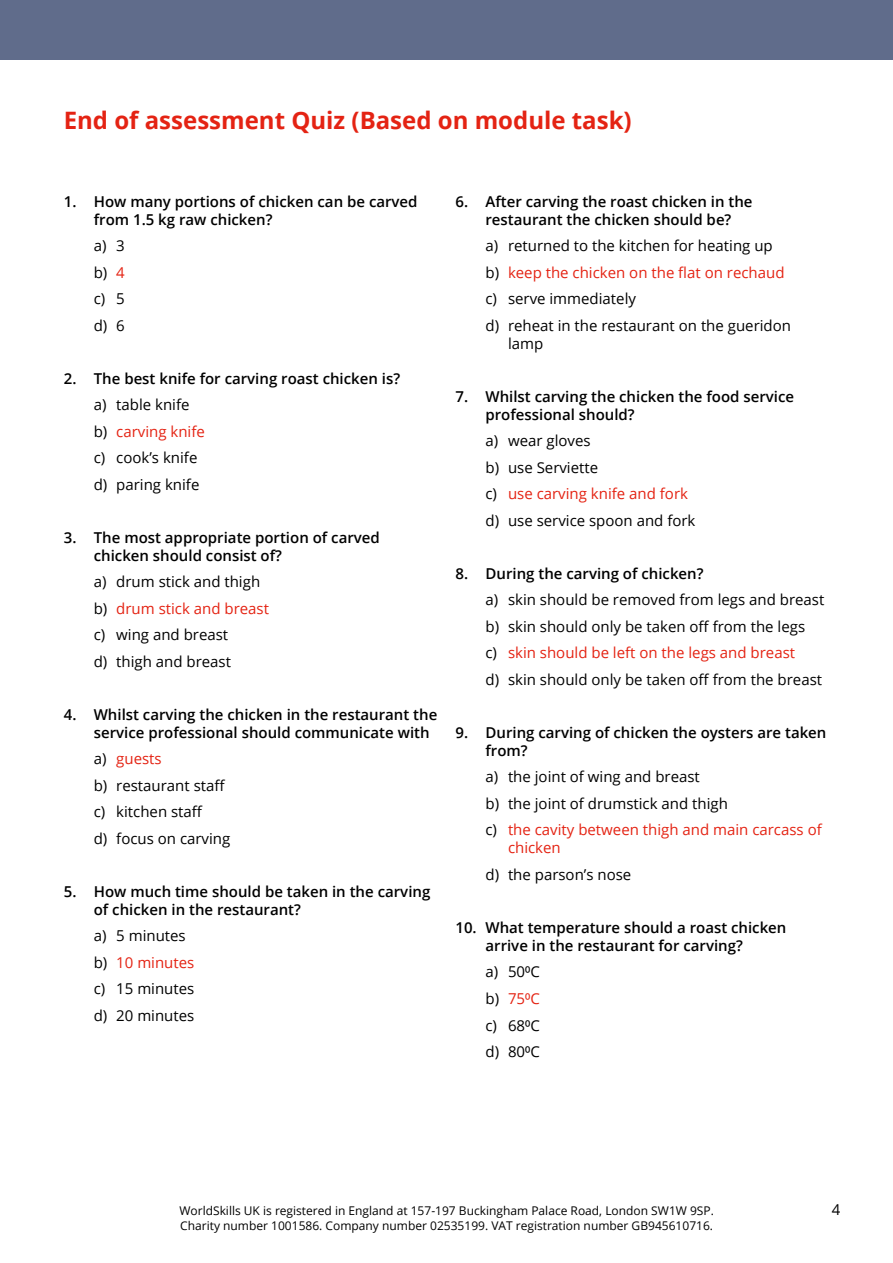
<style>
.page{position:relative;width:893px;height:1263px;background:#fff}
.page>*{position:absolute;margin:0;border:0;box-sizing:border-box;transform-origin:0 0}
.t1{font:700 24px "Open Sans";color:#e42313}
.t2{font:15px/26.5px "Open Sans";color:#000}
.t3{font:600 15px/18px "Open Sans";color:#000}
.t4{font:15px "Open Sans";color:#e42313}
.t5{font:12px "Open Sans";color:#000}
.s1{color:#e42313}
</style>
<div class="page">
<div style="left:0;top:0;width:893px;height:60px;background:#606c8b"></div>
<h1 class="t1" style="left:64px;top:103px;width:569px">End of assessment Quiz (Based on module task)</h1>
<p class="t3" style="left:94px;top:192px;width:325px;text-indent:-30px">1. How many portions of chicken can be carved from 1.5 kg raw chicken?</p>
<p class="t2" style="left:94px;top:232px;width:33px;text-align:justify">a) 3 b) <span class="s1">4 </span>c) 5 d) 6</p>
<p class="t3" style="left:64px;top:369px;width:338px">2. The best knife for carving roast chicken is?</p>
<p class="t2" style="left:94px;top:391px;width:113px">a) table knife b) <span class="s1">carving knife </span>c) cook’s knife d) paring knife</p>
<p class="t3" style="left:94px;top:528px;width:288px;text-indent:-30px">3. The most appropriate portion of carved chicken should consist of?</p>
<p class="t2" style="left:94px;top:568px;width:177px">a) drum stick and thigh b) <span class="s1">drum stick and breast </span>c) wing and breast<br>d) thigh and breast</p>
<p class="t3" style="left:94px;top:705px;width:345px;text-indent:-30px">4. Whilst carving the chicken in the restaurant the service professional should communicate with</p>
<p class="t2" style="left:94px;top:745px;width:138px">a) <span class="s1">guests<br></span>b) restaurant staff c) kitchen staff<br>d) focus on carving</p>
<p class="t3" style="left:94px;top:882px;width:338px;text-indent:-30px">5. How much time should be taken in the carving of chicken in the restaurant?</p>
<p class="t2" style="left:94px;top:922px;width:102px">a) 5 minutes b) <span class="s1">10 minutes </span>c) 15 minutes d) 20 minutes</p>
<p class="t3" style="left:455px;top:192px;width:299px;text-align:center">6. After carving the roast chicken in the restaurant the chicken should be?</p>
<p class="t2" style="left:485px;top:232px;width:307px">a) returned to the kitchen for heating up<br>b) <span class="s1">keep the chicken on the flat on rechaud </span>c) serve immediately<br>d) reheat in the restaurant on the gueridon</p>
<p class="t2" style="left:508px;top:330px;width:37px">lamp</p>
<p class="t3" style="left:485px;top:387px;width:310px;text-indent:-30px">7. Whilst carving the chicken the food service professional should?</p>
<p class="t2" style="left:485px;top:427px;width:211px">a) wear gloves<br>b) use Serviette<br>c) <span class="s1">use carving knife and fork </span>d) use service spoon and fork</p>
<p class="t3" style="left:455px;top:564px;width:250px">8. During the carving of chicken?</p>
<p class="t2" style="left:485px;top:586px;width:340px">a) skin should be removed from legs and breast b) skin should only be taken off from the legs<br>c) <span class="s1">skin should be left on the legs and breast<br></span>d) skin should only be taken off from the breast</p>
<p class="t3" style="left:485px;top:723px;width:342px;text-indent:-30px">9. During carving of chicken the oysters are taken from?</p>
<p class="t2" style="left:485px;top:763px;width:338px">a) the joint of wing and breast<br>b) the joint of drumstick and thigh<br>c) <span class="s1">the cavity between thigh and main carcass of</span></p>
<p class="t4" style="left:508px;top:838px;width:54px">chicken</p>
<p class="t2" style="left:485px;top:861px;width:147px">d) the parson’s nose</p>
<p class="t3" style="left:485px;top:918px;width:302px;text-indent:-30px">10. What temperature should a roast chicken arrive in the restaurant for carving?</p>
<p class="t2" style="left:485px;top:958px;width:56px;text-align:justify">a) 50⁰C b) <span class="s1">75⁰C </span>c) 68⁰C d) 80⁰C</p>
<p class="t5" style="left:179px;top:1203px;width:536px">WorldSkills UK is registered in England at 157-197 Buckingham Palace Road, London SW1W 9SP.</p>
<p class="t2" style="left:832px;top:1196px;width:10px">4</p>
<p class="t5" style="left:180px;top:1218px;width:534px">Charity number 1001586. Company number 02535199. VAT registration number GB945610716.</p>
</div>
